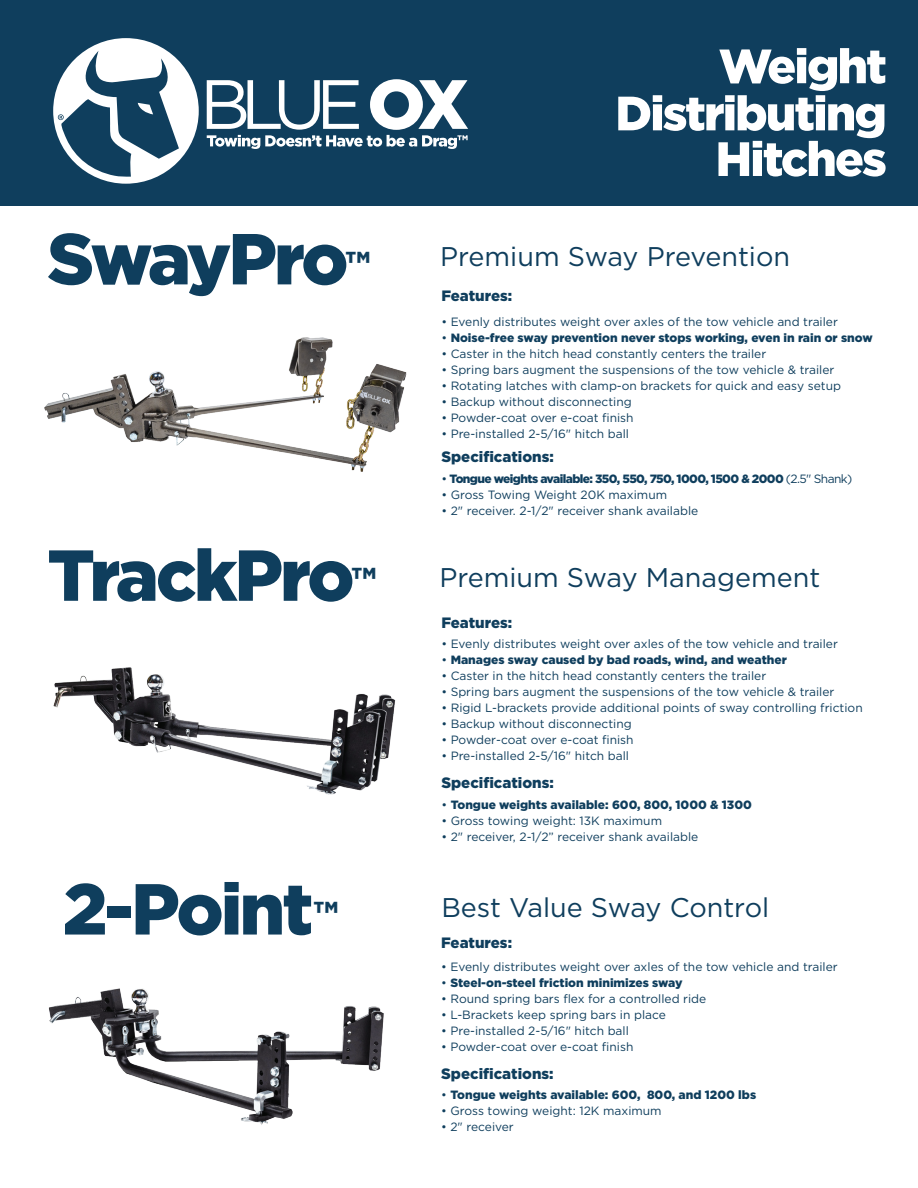
<style>
.page{position:relative;width:918px;height:1188px;background:#fff}
.page>*{position:absolute;margin:0;border:0;box-sizing:border-box;transform-origin:0 0}
.t1{font:900 72px "Gotham";letter-spacing:-.04em;color:#0f3e5d}
.t2{font:27px "Gotham";color:#0f3e5d}
.t3{font:900 15px "Gotham";color:#0f3e5d}
.t4{font:12px "Gotham";color:#0f3e5d}
.t5{font:900 12px "Gotham";color:#0f3e5d}
.t6{font:900 12px "Gotham";letter-spacing:-.05em;color:#0f3e5d}
.s1{font-size:36px}
.s2{font-weight:400}
</style>
<div class="page">
<div style="left:0;top:0;width:918px;height:205px;background:#0f3e5d"></div>
<svg style="left:207px;top:79px;width:261px;height:70px"></svg>
<div style="left:53px;top:38px;width:146px;height:146px;background:#fff;border-radius:50%"></div>
<svg style="left:58px;top:51px;width:121px;height:126px"></svg>
<svg style="left:618px;top:48px;width:268px;height:129px"></svg>
<img style="left:44px;top:337px;width:363px;height:135px">
<img style="left:53px;top:667px;width:343px;height:128px">
<img style="left:48px;top:988px;width:336px;height:137px">
<p class="t1" style="left:47px;top:209px;width:325px">SwayPro<span class="s1">™</span></p>
<p class="t1" style="left:47px;top:526px;width:331px">TrackPro<span class="s1">™</span></p>
<p class="t1" style="left:63px;top:859px;width:277px">2-Point<span class="s1">™</span></p>
<p class="t2" style="left:440px;top:240px;width:351px">Premium Sway Prevention</p>
<p class="t3" style="left:441px;top:285px;width:72px">Features:</p>
<p class="t4" style="left:441px;top:314px;width:398px">• Evenly distributes weight over axles of the tow vehicle and trailer</p>
<p class="t5" style="left:441px;top:329px;width:433px"><span class="s2">•</span> Noise-free sway prevention never stops working, even in rain or snow</p>
<p class="t4" style="left:441px;top:346px;width:326px">• Caster in the hitch head constantly centers the trailer</p>
<p class="t4" style="left:441px;top:362px;width:394px">• Spring bars augment the suspensions of the tow vehicle &amp; trailer</p>
<p class="t4" style="left:441px;top:378px;width:401px">• Rotating latches with clamp-on brackets for quick and easy setup</p>
<p class="t4" style="left:441px;top:394px;width:192px">• Backup without disconnecting</p>
<p class="t4" style="left:441px;top:410px;width:194px">• Powder-coat over e-coat finish</p>
<p class="t4" style="left:441px;top:426px;width:189px">• Pre-installed 2-5/16" hitch ball</p>
<p class="t3" style="left:441px;top:446px;width:114px">Specifications:</p>
<p class="t6" style="left:441px;top:470px;width:413px"><span class="s2">•</span> Tongue weights available: 350, 550, 750, 1000, 1500 &amp; 2000 <span class="s2">(2.5" Shank)</span></p>
<p class="t4" style="left:441px;top:487px;width:227px">• Gross Towing Weight 20K maximum</p>
<p class="t4" style="left:441px;top:503px;width:258px">• 2" receiver. 2-1/2" receiver shank available</p>
<p class="t2" style="left:439px;top:560px;width:382px">Premium Sway Management</p>
<p class="t3" style="left:441px;top:612px;width:72px">Features:</p>
<p class="t4" style="left:441px;top:636px;width:398px">• Evenly distributes weight over axles of the tow vehicle and trailer</p>
<p class="t5" style="left:441px;top:651px;width:347px"><span class="s2">•</span> Manages sway caused by bad roads, wind, and weather</p>
<p class="t4" style="left:441px;top:668px;width:326px">• Caster in the hitch head constantly centers the trailer</p>
<p class="t4" style="left:441px;top:684px;width:394px">• Spring bars augment the suspensions of the tow vehicle &amp; trailer</p>
<p class="t4" style="left:441px;top:700px;width:423px">• Rigid L-brackets provide additional points of sway controlling friction</p>
<p class="t4" style="left:441px;top:716px;width:192px">• Backup without disconnecting</p>
<p class="t4" style="left:441px;top:732px;width:194px">• Powder-coat over e-coat finish</p>
<p class="t4" style="left:441px;top:748px;width:189px">• Pre-installed 2-5/16" hitch ball</p>
<p class="t3" style="left:441px;top:773px;width:114px">Specifications:</p>
<p class="t5" style="left:441px;top:796px;width:312px"><span class="s2">•</span> Tongue weights available: 600, 800, 1000 &amp; 1300</p>
<p class="t4" style="left:441px;top:813px;width:222px">• Gross towing weight: 13K maximum</p>
<p class="t4" style="left:441px;top:829px;width:259px">• 2" receiver, 2-1/2” receiver shank available</p>
<p class="t2" style="left:441px;top:890px;width:329px">Best Value Sway Control</p>
<p class="t3" style="left:441px;top:933px;width:72px">Features:</p>
<p class="t4" style="left:441px;top:959px;width:398px">• Evenly distributes weight over axles of the tow vehicle and trailer</p>
<p class="t5" style="left:441px;top:974px;width:243px"><span class="s2">•</span> Steel-on-steel friction minimizes sway</p>
<p class="t4" style="left:441px;top:991px;width:267px">• Round spring bars flex for a controlled ride</p>
<p class="t4" style="left:441px;top:1007px;width:226px">• L-Brackets keep spring bars in place</p>
<p class="t4" style="left:441px;top:1023px;width:189px">• Pre-installed 2-5/16" hitch ball</p>
<p class="t4" style="left:441px;top:1039px;width:194px">• Powder-coat over e-coat finish</p>
<p class="t3" style="left:441px;top:1063px;width:114px">Specifications:</p>
<p class="t5" style="left:441px;top:1087px;width:317px"><span class="s2">•</span> Tongue weights available: 600, 800, and 1200 lbs</p>
<p class="t4" style="left:441px;top:1103px;width:222px">• Gross towing weight: 12K maximum</p>
<p class="t4" style="left:441px;top:1119px;width:74px">• 2" receiver</p>
</div>
